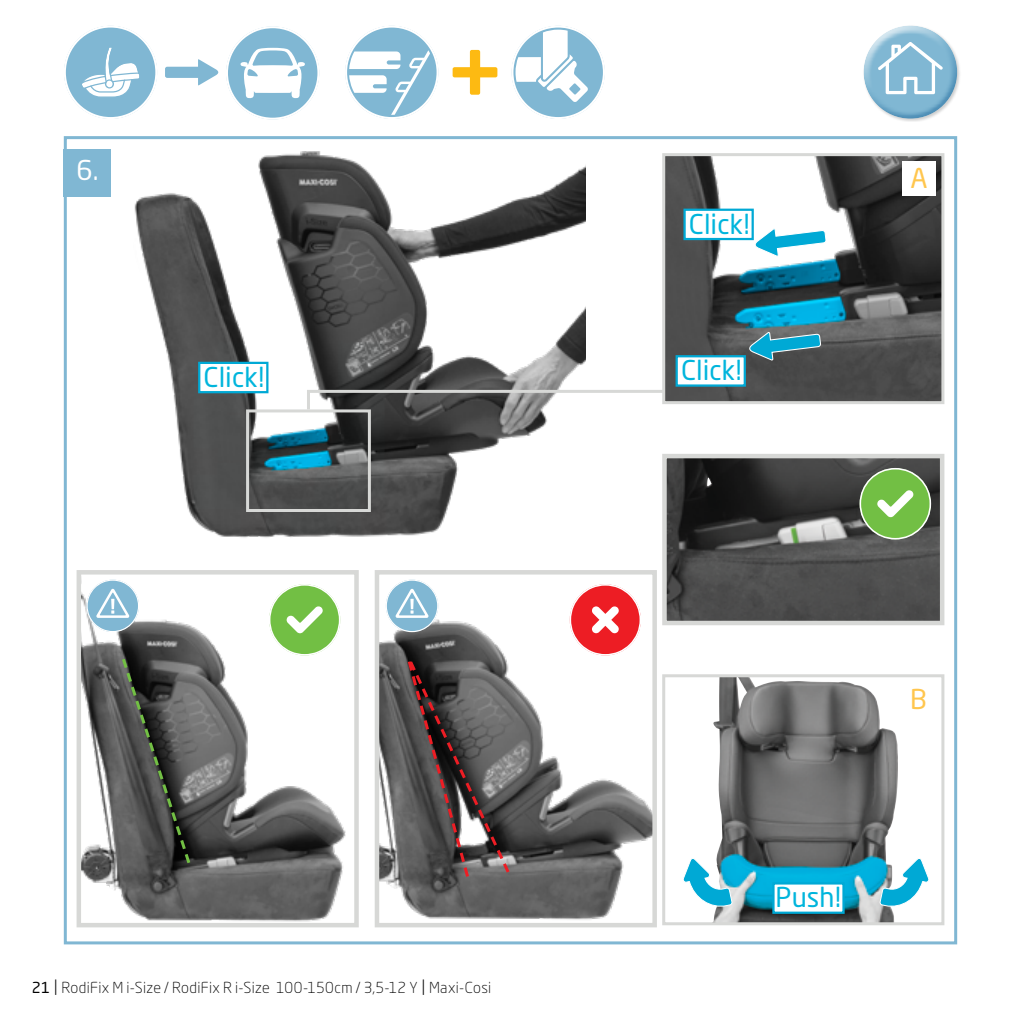
<style>
.page{position:relative;width:1021px;height:1021px;background:#fff}
.page>*{position:absolute;margin:0;border:0;box-sizing:border-box;transform-origin:0 0}
.t1{font:27px "Neo Sans Pro";letter-spacing:.005em;color:#00b5dc}
.t2{font:27px "Neo Sans Pro";color:#ffc64e}
.t3{font:27px "Neo Sans Pro";color:#fff}
.t4{font:300 15px "Neo Sans Pro";letter-spacing:.02em;color:#000}
.s1{font-weight:400}
.s2{font-size:21px}
</style>
<div class="page">
<div style="left:856px;top:17px;width:101px;height:80px;background:#fff;opacity:.75"></div>
<div style="left:863px;top:40px;width:102px;height:86px;background:#80b7d3;opacity:.75"></div>
<img style="left:134px;top:152px;width:451px;height:386px">
<svg style="left:165px;top:59px;width:53px;height:27px"></svg>
<svg style="left:226px;top:26px;width:93px;height:94px"></svg>
<svg style="left:64px;top:26px;width:93px;height:93px"></svg>
<img style="left:666px;top:157px;width:274px;height:243px">
<div style="left:662px;top:153px;width:282px;height:251px;border:3px solid #d7d8d6"></div>
<div style="left:198px;top:362px;width:70px;height:31px;background:#fff;border:2px solid #00a9d5"></div>
<div style="left:675px;top:355px;width:71px;height:31px;background:#fff;border:2px solid #00a9d5"></div>
<div style="left:683px;top:209px;width:70px;height:31px;background:#fff;border:2px solid #00a9d5"></div>
<img style="left:82px;top:593px;width:264px;height:329px">
<div style="left:77px;top:570px;width:282px;height:357px;border:4px solid #d7d8d6"></div>
<img style="left:380px;top:603px;width:272px;height:317px">
<div style="left:375px;top:570px;width:282px;height:357px;border:4px solid #d7d8d6"></div>
<svg style="left:120px;top:655px;width:73px;height:211px;background:#4b4d4a"></svg>
<svg style="left:405px;top:658px;width:107px;height:222px;background:#5b5454"></svg>
<div style="left:901px;top:162px;width:34px;height:34px;background:#fff"></div>
<img style="left:667px;top:459px;width:272px;height:161px">
<div style="left:662px;top:454px;width:282px;height:171px;border:4px solid #d7d8d6"></div>
<img style="left:713px;top:678px;width:184px;height:243px">
<div style="left:662px;top:674px;width:282px;height:251px;border:3px solid #d7d8d6"></div>
<div style="left:772px;top:882px;width:72px;height:31px;background:#fff;border:2px solid #00a9d5"></div>
<div style="left:246px;top:409px;width:125px;height:103px;border:3px solid #d7d8d6"></div>
<svg style="left:305px;top:388px;width:362px;height:24px"></svg>
<svg style="left:269px;top:584px;width:71px;height:71px"></svg>
<svg style="left:859px;top:468px;width:72px;height:71px;background:#7cae5e"></svg>
<svg style="left:569px;top:584px;width:72px;height:71px"></svg>
<svg style="left:452px;top:49px;width:46px;height:46px"></svg>
<svg style="left:511px;top:26px;width:94px;height:93px"></svg>
<svg style="left:345px;top:26px;width:93px;height:93px"></svg>
<div style="left:64px;top:149px;width:47px;height:47px;background:#80b7d3"></div>
<svg style="left:753px;top:227px;width:74px;height:31px"></svg>
<svg style="left:748px;top:331px;width:73px;height:30px;background:#438697"></svg>
<svg style="left:86px;top:579px;width:53px;height:53px"></svg>
<svg style="left:386px;top:579px;width:52px;height:53px"></svg>
<svg style="left:879px;top:857px;width:50px;height:52px"></svg>
<svg style="left:683px;top:857px;width:49px;height:52px"></svg>
<h1 class="t3" style="left:76px;top:154px;width:24px">6.</h1>
<h1 class="t1" style="left:689px;top:207px;width:62px">Click!</h1>
<h1 class="t1" style="left:204px;top:360px;width:62px">Click!</h1>
<h1 class="t1" style="left:681px;top:354px;width:62px">Click!</h1>
<h1 class="t2" style="left:910px;top:162px;width:19px">A</h1>
<p class="t4" style="left:32px;top:978px;width:461px"><span class="s1">21</span> <span class="s2">I</span> RodiFix M i-Size / RodiFix R i-Size 100-150cm / 3,5-12 Y <span class="s2">I</span> Maxi-Cosi</p>
<h1 class="t1" style="left:775px;top:880px;width:67px">Push!</h1>
<h1 class="t2" style="left:910px;top:682px;width:18px">B</h1>
</div>
